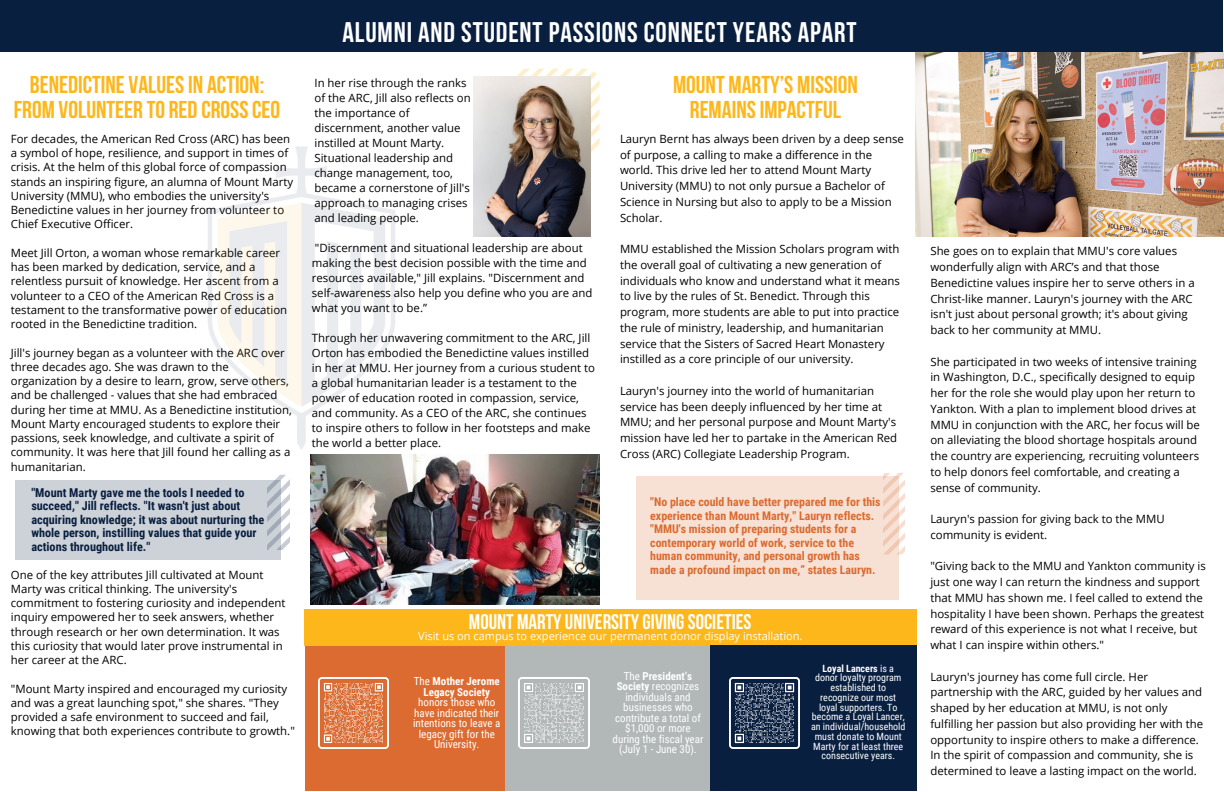
<style>
.page{position:relative;width:1224px;height:792px;background:#fff}
.page>*{position:absolute;margin:0;border:0;box-sizing:border-box;transform-origin:0 0}
.t1{font:28.4px "Bebas Neue";letter-spacing:.03em;color:#fff}
.t2{font:24.4px/24.8px "Bebas Neue";color:#fdb71a;text-align:center}
.t3{font:21.2px "Bebas Neue";color:#fff}
.t4{font:700 12.2px/13.5px "Roboto Condensed";color:#091f40}
.t5{font:700 11.9px/13.5px "Roboto Condensed";color:#db6b30}
.t6{font:11.4px/15.8px "Open Sans";color:#000}
.t7{font:11px/10.5px "Roboto Condensed";color:#fff;text-align:center}
.t8{font:11px "Open Sans";color:#fff}
.t9{font:10px/9.8px "Roboto Condensed";color:#fff;text-align:center}
.s1{font-weight:700}
</style>
<div class="page">
<div style="left:637px;top:477px;width:262px;height:123px;background:#f7e1d5"></div>
<svg style="left:517px;top:69px;width:82px;height:88px"></svg>
<img style="left:473px;top:76px;width:117px;height:161px">
<div style="left:305px;top:645px;width:205px;height:146px;background:#db6b30"></div>
<svg style="left:267px;top:475px;width:23px;height:74px"></svg>
<div style="left:15px;top:481px;width:266px;height:79px;background:#cdd2d8"></div>
<div style="left:506px;top:645px;width:204px;height:146px;background:#b2b7b8"></div>
<div style="left:305px;top:609px;width:612px;height:36px;background:#fdb71a"></div>
<div style="left:710px;top:645px;width:207px;height:146px;background:#091f40"></div>
<svg style="left:884px;top:473px;width:21px;height:81px"></svg>
<img style="left:318px;top:678px;width:71px;height:70px">
<img style="left:519px;top:678px;width:70px;height:70px">
<img style="left:729px;top:678px;width:71px;height:70px">
<img style="left:915px;top:51px;width:309px;height:186px">
<img style="left:310px;top:454px;width:290px;height:150px">
<div style="left:0;top:0;width:1223px;height:52px;background:#091f40"></div>
<p class="t2" style="left:14px;top:73px;width:268px">BENEDICTINE VALUESIN ACTION:<br>FROM VOLUNTEER TO RED CROSSCEO</p>
<p class="t6" style="left:11px;top:131px;width:284px;line-height:14.2px">For decades, the American Red Cross (ARC) has been a symbol of hope, resilience, and support in times of crisis. At the helm of this global force of compassion stands an inspiring figure, an alumna of Mount Marty University (MMU), who embodies the university's Benedictine values in her journey from volunteer to Chief Executive Officer.</p>
<p class="t6" style="left:11px;top:245px;width:278px;line-height:14.2px">Meet Jill Orton, a woman whose remarkable career has been marked by dedication, service, and a relentless pursuit of knowledge. Her ascent from a volunteer to a CEO of the American Red Cross is a testament to the transformative power of education rooted in the Benedictine tradition.</p>
<p class="t6" style="left:11px;top:345px;width:283px;line-height:14.2px">Jill's journey began as a volunteer with the ARC over three decades ago. She was drawn to the organization by a desire to learn, grow, serve others, and be challenged - values that she had embraced during her time at MMU. As a Benedictine institution, Mount Marty encouraged students to explore their passions, seek knowledge, and cultivate a spirit of community. It was here that Jill found her calling as a humanitarian.</p>
<p class="t4" style="left:31px;top:486px;width:235px">"Mount Marty gave me the tools I needed to succeed," Jill reflects. "It wasn't just about acquiring knowledge; it was about nurturing the whole person, instilling values that guide your actions throughout life."</p>
<p class="t6" style="left:11px;top:567px;width:276px;line-height:14.2px">One of the key attributes Jill cultivated at Mount Marty was critical thinking. The university's commitment to fostering curiosity and independent inquiry empowered her to seek answers, whether through research or her own determination. It was this curiosity that would later prove instrumental in her career at the ARC.</p>
<p class="t6" style="left:11px;top:681px;width:286px;line-height:14.2px">"Mount Marty inspired and encouraged my curiosity and was a great launching spot," she shares. "They provided a safe environment to succeed and fail, knowing that both experiences contribute to growth."</p>
<p class="t1" style="left:343px;top:16px;width:516px">ALUMNI AND STUDENT PASSIONS CONNECT YEARS APART</p>
<p class="t6" style="left:315px;top:75px;width:158px;line-height:15px">In her rise through the ranks of the ARC, Jill also reflects on the importance of discernment, another value instilled at Mount Marty.<br>Situational leadership and change management, too, became a cornerstone of Jill's approach to managing crises and leading people.</p>
<p class="t2" style="left:673px;top:73px;width:186px">MOUNT MARTY’S MISSION<br>REMAINSIMPACTFUL</p>
<p class="t6" style="left:620px;top:131px;width:285px">Lauryn Bernt has always been driven by a deep sense of purpose, a calling to make a difference in the world. This drive led her to attend Mount Marty University (MMU) to not only pursue a Bachelor of Science in Nursing but also to apply to be a Mission Scholar.</p>
<p class="t6" style="left:620px;top:241px;width:282px">MMU established the Mission Scholars program with the overall goal of cultivating a new generation of individuals who know and understand what it means to live by the rules of St. Benedict. Through this program, more students are able to put into practice the rule of ministry, leadership, and humanitarian service that the Sisters of Sacred Heart Monastery instilled as a core principle of our university.</p>
<p class="t6" style="left:620px;top:383px;width:279px">Lauryn's journey into the world of humanitarian service has been deeply influenced by her time at MMU; and her personal purpose and Mount Marty's mission have led her to partake in the American Red Cross (ARC) Collegiate Leadership Program.</p>
<p class="t6" style="left:312px;top:240px;width:282px;line-height:15px">"Discernment and situational leadership are about making the best decision possible with the time and resources available," Jill explains. "Discernment and self-awareness also help you define who you are and what you want to be.”</p>
<p class="t6" style="left:312px;top:330px;width:285px;line-height:15px">Through her unwavering commitment to the ARC, Jill Orton has embodied the Benedictine values instilled in her at MMU. Her journey from a curious student to a global humanitarian leader is a testament to the power of education rooted in compassion, service, and community. As a CEO of the ARC, she continues to inspire others to follow in her footsteps and make the world a better place.</p>
<p class="t5" style="left:650px;top:496px;width:232px">"No place could have better prepared me for this experience than Mount Marty," Lauryn reflects. "MMU's mission of preparing students for a contemporary world of work, service to the human community, and personal growth has made a profound impact on me,” states Lauryn.</p>
<p class="t3" style="left:469px;top:610px;width:284px">MOUNT MARTYUNIVERSITYGIVINGSOCIETIES</p>
<p class="t8" style="left:418px;top:628px;width:386px">Visit us on campus to experience our permanent donor display installation.</p>
<p class="t7" style="left:413px;top:676px;width:89px">The <span class="s1">Mother Jerome<br>Legacy Society </span>honors those who have indicated their intentions to leave a legacy gift for the<br>University.</p>
<p class="t7" style="left:613px;top:671px;width:92px">The <span class="s1">President’s<br>Society</span> recognizes individuals and businesses who contribute a total of $1,000 or more during the fiscal year (July 1 - June 30).</p>
<p class="t9" style="left:811px;top:663px;width:96px"><span class="s1">Loyal Lancers</span> is a donor loyalty program established to recognize our most loyal supporters. To become a Loyal Lancer, an individual/household must donate to Mount<br>Marty for at least three consecutive years.</p>
<p class="t6" style="left:930px;top:243px;width:266px">She goes on to explain that MMU's core values wonderfully align with ARC’s and that those Benedictine values inspire her to serve others in a Christ-like manner. Lauryn's journey with the ARC isn't just about personal growth; it's about giving back to her community at MMU.</p>
<p class="t6" style="left:930px;top:353px;width:271px">She participated in two weeks of intensive training in Washington, D.C., specifically designed to equip her for the role she would play upon her return to Yankton. With a plan to implement blood drives at MMU in conjunction with the ARC, her focus will be on alleviating the blood shortage hospitals around the country are experiencing, recruiting volunteers to help donors feel comfortable, and creating a sense of community.</p>
<p class="t6" style="left:930px;top:511px;width:236px">Lauryn's passion for giving back to the MMU community is evident.</p>
<p class="t6" style="left:930px;top:558px;width:277px">"Giving back to the MMU and Yankton community is just one way I can return the kindness and support that MMU has shown me. I feel called to extend the hospitality I have been shown. Perhaps the greatest reward of this experience is not what I receive, but what I can inspire within others."</p>
<p class="t6" style="left:930px;top:668px;width:274px">Lauryn's journey has come full circle. Her partnership with the ARC, guided by her values and shaped by her education at MMU, is not only fulfilling her passion but also providing her with the opportunity to inspire others to make a difference.<br>In the spirit of compassion and community, she is determined to leave a lasting impact on the world.</p>
</div>
